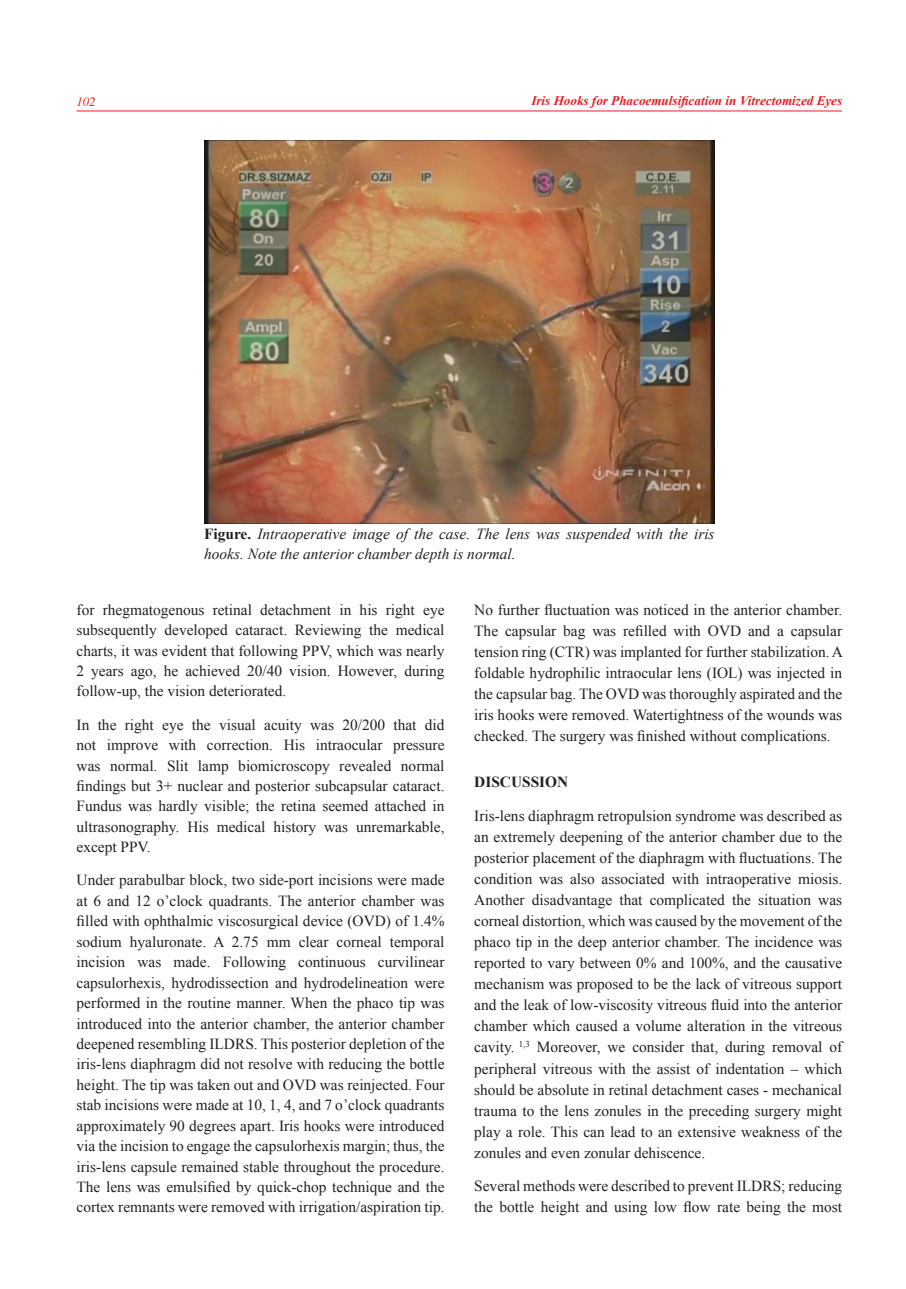
<style>
.page{position:relative;width:906px;height:1289px;background:#fff}
.page>*{position:absolute;margin:0;border:0;box-sizing:border-box;transform-origin:0 0}
.t1{font:15.3px/20.4px "Times New Roman";color:#231f20;text-align:justify}
.t2{font:italic 15.3px/20.2px "Times New Roman";color:#231f20}
.t3{font:700 15.3px "Times New Roman";color:#231f20}
.t4{font:italic 700 13.2px "Times New Roman";color:#ed1c24}
.t5{font:italic 12.75px "Times";color:#ed1c24}
.s1{font-weight:700;font-style:normal}
</style>
<div class="page">
<hr style="left:77px;top:111px;width:765px;height:1px;background:#ed1c24">
<img style="left:204px;top:140px;width:510px;height:383px">
<p class="t5" style="left:77px;top:97px;width:21px">102</p>
<p class="t4" style="left:531px;top:94px;width:312px">Iris Hooks for Phacoemulsification in Vitrectomized Eyes</p>
<p class="t2" style="left:204px;top:524px;width:512px"><span class="s1">Figure.</span> Intraoperative image of the case. The lens was suspended with the iris hooks. Note the anterior chamber depth is normal.</p>
<p class="t1" style="left:77px;top:599px;width:369px">for rhegmatogenous retinal detachment in his right eye subsequently developed cataract. Reviewing the medical charts, it was evident that following PPV, which was nearly 2 years ago, he achieved 20/40 vision. However, during follow-up, the vision deteriorated.</p>
<p class="t1" style="left:77px;top:714px;width:369px">In the right eye the visual acuity was 20/200 that did not improve with correction. His intraocular pressure was normal. Slit lamp biomicroscopy revealed normal findings but 3+ nuclear and posterior subcapsular cataract.<br>Fundus was hardly visible; the retina seemed attached in ultrasonography. His medical history was unremarkable, except PPV.</p>
<p class="t1" style="left:77px;top:870px;width:369px">Under parabulbar block, two side-port incisions were made at 6 and 12 o’clock quadrants. The anterior chamber was filled with ophthalmic viscosurgical device (OVD) of 1.4% sodium hyaluronate. A 2.75 mm clear corneal temporal incision was made. Following continuous curvilinear capsulorhexis, hydrodissection and hydrodelineation were performed in the routine manner. When the phaco tip was introduced into the anterior chamber, the anterior chamber deepened resembling ILDRS. This posterior depletion of the iris-lens diaphragm did not resolve with reducing the bottle height. The tip was taken out and OVD was reinjected. Four stab incisions were made at 10, 1, 4, and 7 o’clock quadrants approximately 90 degrees apart. Iris hooks were introduced via the incision to engage the capsulorhexis margin; thus, the iris-lens capsule remained stable throughout the procedure.<br>The lens was emulsified by quick-chop technique and the cortex remnants were removed with irrigation/aspiration tip.</p>
<p class="t1" style="left:474px;top:599px;width:370px;line-height:21px">No further fluctuation was noticed in the anterior chamber.<br>The capsular bag was refilled with OVD and a capsular tension ring (CTR) was implanted for further stabilization. A foldable hydrophilic intraocular lens (IOL) was injected in the capsular bag. The OVD was thoroughly aspirated and the iris hooks were removed. Watertightness of the wounds was checked. The surgery was finished without complications.</p>
<p class="t3" style="left:474px;top:773px;width:95px">DISCUSSION</p>
<p class="t1" style="left:474px;top:805px;width:369px;line-height:21px">Iris-lens diaphragm retropulsion syndrome was described as an extremely deepening of the anterior chamber due to the posterior placement of the diaphragm with fluctuations. The condition was also associated with intraoperative miosis.<br>Another disadvantage that complicated the situation was corneal distortion, which was caused by the movement of the phaco tip in the deep anterior chamber. The incidence was reported to vary between 0% and 100%, and the causative mechanism was proposed to be the lack of vitreous support and the leak of low-viscosity vitreous fluid into the anterior chamber which caused a volume alteration in the vitreous cavity. <sup>1,3</sup> Moreover, we consider that, during removal of peripheral vitreous with the assist of indentation – which should be absolute in retinal detachment cases - mechanical trauma to the lens zonules in the preceding surgery might play a role. This can lead to an extensive weakness of the zonules and even zonular dehiscence.</p>
<p class="t1" style="left:474px;top:1175px;width:369px;line-height:21px">Several methods were described to prevent ILDRS; reducing the bottle height and using low flow rate being the most</p>
</div>
